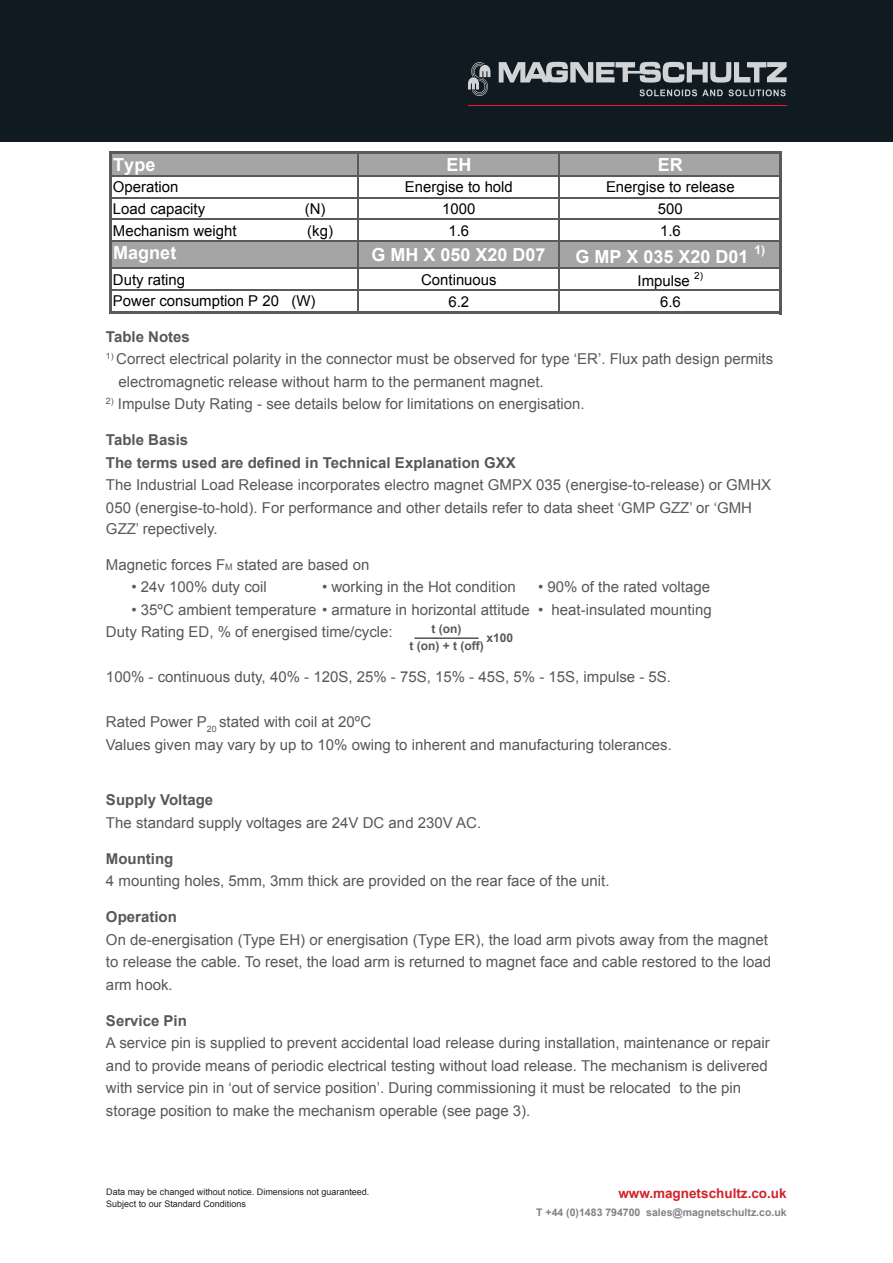
<style>
.page{position:relative;width:893px;height:1263px;background:#fff}
.page>*{position:absolute;margin:0;border:0;box-sizing:border-box;transform-origin:0 0}
.t1{font:700 18px "Arial";color:#fff}
.Bullet_data{font:15px/22.5px "Arial";color:#57585a}
.t2{font:15px "Arial";color:#000}
.Bullet_data-2{font:700 15px/22.5px "Arial";color:#57585a}
.t3{font:700 13.5px "Arial";color:#d1232a}
.t4{font:700 12px "Arial";color:#57585a}
.t5{font:700 12px "Arial";color:#fff}
.t6{font:700 10.5px "Arial";color:#808285}
.t7{font:9.9px "Arial";color:#000}
.t8{font:9px/12px "Arial";color:#231f20}
.s1{font-size:9px}
</style>
<div class="page">
<div style="left:0;top:0;width:893px;height:141px;background:#101a21"></div>
<hr style="left:468px;top:105px;width:319px;height:1px;background:#ed1c24">
<svg style="left:639px;top:89px;width:147px;height:7px"></svg>
<svg style="left:499px;top:61px;width:288px;height:22px"></svg>
<svg style="left:468px;top:62px;width:22px;height:34px"></svg>
<div style="left:111px;top:154px;width:670px;height:22px;background:#a5a5a5"></div>
<div style="left:111px;top:241px;width:670px;height:27px;background:#a5a5a5"></div>
<hr style="left:109px;top:151px;width:3px;height:163px;background:#5a5a5a">
<hr style="left:357px;top:154px;width:1px;height:157px;background:#5a5a5a">
<hr style="left:558px;top:154px;width:1px;height:157px;background:#5a5a5a">
<hr style="left:779px;top:154px;width:3px;height:160px;background:#5a5a5a">
<hr style="left:112px;top:151px;width:670px;height:3px;background:#5a5a5a">
<hr style="left:112px;top:175px;width:667px;height:1px;background:#5a5a5a">
<hr style="left:112px;top:197px;width:667px;height:1px;background:#5a5a5a">
<hr style="left:112px;top:219px;width:667px;height:1px;background:#5a5a5a">
<hr style="left:112px;top:240px;width:667px;height:2px;background:#5a5a5a">
<hr style="left:112px;top:268px;width:667px;height:1px;background:#5a5a5a">
<hr style="left:112px;top:289px;width:667px;height:2px;background:#5a5a5a">
<hr style="left:112px;top:311px;width:670px;height:3px;background:#5a5a5a">
<p class="t1" style="left:113px;top:153px;width:44px">Type</p>
<p class="t1" style="left:446px;top:153px;width:27px">EH</p>
<p class="t1" style="left:658px;top:153px;width:27px">ER</p>
<p class="t2" style="left:113px;top:177px;width:67px">Operation</p>
<p class="t2" style="left:405px;top:177px;width:109px">Energise to hold</p>
<p class="t2" style="left:606px;top:177px;width:130px">Energise to release</p>
<p class="t2" style="left:113px;top:199px;width:94px">Load capacity</p>
<p class="t2" style="left:305px;top:199px;width:22px">(N)</p>
<p class="t2" style="left:442px;top:199px;width:35px">1000</p>
<p class="t2" style="left:658px;top:199px;width:26px">500</p>
<p class="t2" style="left:113px;top:221px;width:125px">Mechanism weight</p>
<p class="t2" style="left:307px;top:221px;width:27px">(kg)</p>
<p class="t2" style="left:448px;top:220px;width:22px">1.6</p>
<p class="t2" style="left:660px;top:220px;width:22px">1.6</p>
<p class="t1" style="left:113px;top:241px;width:65px">Magnet</p>
<p class="t1" style="left:371px;top:243px;width:176px">G MH X 050 X20 D07</p>
<p class="t1" style="left:575px;top:245px;width:175px">G MP X 035 X20 D01</p>
<p class="t5" style="left:754px;top:242px;width:12px">1)</p>
<p class="t2" style="left:113px;top:270px;width:74px">Duty rating</p>
<p class="t2" style="left:421px;top:269px;width:77px">Continuous</p>
<p class="t2" style="left:637px;top:271px;width:54px">Impulse</p>
<p class="t7" style="left:694px;top:269px;width:10px">2)</p>
<p class="t2" style="left:113px;top:291px;width:204px">Power consumption P 20 (W)</p>
<p class="t2" style="left:448px;top:292px;width:22px">6.2</p>
<p class="t2" style="left:660px;top:292px;width:22px">6.6</p>
<p class="Bullet_data-2" style="left:106px;top:325px;width:85px">Table Notes</p>
<p class="Bullet_data" style="left:118px;top:348px;width:656px;text-indent:-13px"><sup>1)</sup> Correct electrical polarity in the connector must be observed for type ‘ER’. Flux path design permits electromagnetic release without harm to the permanent magnet.</p>
<p class="Bullet_data" style="left:106px;top:393px;width:480px"><sup>2)</sup> Impulse Duty Rating - see details below for limitations on energisation.</p>
<p class="Bullet_data-2" style="left:106px;top:429px;width:411px">Table Basis<br>The terms used are defined in Technical Explanation GXX</p>
<p class="Bullet_data" style="left:106px;top:474px;width:667px">The Industrial Load Release incorporates electro magnet GMPX 035 (energise-to-release) or GMHX<br>050 (energise-to-hold). For performance and other details refer to data sheet ‘GMP GZZ’ or ‘GMH</p>
<p class="Bullet_data" style="left:106px;top:517px;width:113px">GZZ’ repectively.</p>
<p class="Bullet_data" style="left:106px;top:553px;width:265px">Magnetic forces F<span class="s1">M</span> stated are based on</p>
<p class="Bullet_data" style="left:131px;top:576px;width:137px">• 24v 100% duty coil</p>
<p class="Bullet_data" style="left:322px;top:576px;width:195px">• working in the Hot condition</p>
<p class="Bullet_data" style="left:538px;top:576px;width:174px">• 90% of the rated voltage</p>
<p class="Bullet_data" style="left:131px;top:598px;width:582px">• 35ºC ambient temperature • armature in horizontal attitude • heat-insulated mounting</p>
<p class="Bullet_data" style="left:106px;top:621px;width:288px">Duty Rating ED, % of energised time/cycle:</p>
<p class="Bullet_data" style="left:106px;top:666px;width:567px">100% - continuous duty, 40% - 120S, 25% - 75S, 15% - 45S, 5% - 15S, impulse - 5S.</p>
<p class="Bullet_data" style="left:106px;top:711px;width:567px">Rated Power P<sub>20</sub> stated with coil at 20ºC<br>Values given may vary by up to 10% owing to inherent and manufacturing tolerances.</p>
<p class="t4" style="left:431px;top:621px;width:31px">t (on)</p>
<p class="t4" style="left:487px;top:630px;width:28px">x100</p>
<p class="t4" style="left:409px;top:638px;width:76px">t (on) + t (off)</p>
<p class="Bullet_data-2" style="left:106px;top:789px;width:109px">Supply Voltage</p>
<p class="Bullet_data" style="left:106px;top:811px;width:377px">The standard supply voltages are 24V DC and 230V AC.</p>
<p class="Bullet_data-2" style="left:106px;top:847px;width:69px">Mounting</p>
<p class="Bullet_data" style="left:106px;top:870px;width:505px">4 mounting holes, 5mm, 3mm thick are provided on the rear face of the unit.</p>
<p class="Bullet_data-2" style="left:106px;top:906px;width:72px">Operation</p>
<p class="Bullet_data" style="left:106px;top:928px;width:667px">On de-energisation (Type EH) or energisation (Type ER), the load arm pivots away from the magnet to release the cable. To reset, the load arm is returned to magnet face and cable restored to the load arm hook.</p>
<p class="Bullet_data-2" style="left:106px;top:1009px;width:82px">Service Pin</p>
<p class="Bullet_data" style="left:106px;top:1032px;width:665px">A service pin is supplied to prevent accidental load release during installation, maintenance or repair and to provide means of periodic electrical testing without load release. The mechanism is delivered with service pin in ‘out of service position’. During commissioning it must be relocated to the pin storage position to make the mechanism operable (see page 3).</p>
<p class="t8" style="left:106px;top:1186px;width:265px">Data may be changed without notice. Dimensions not guaranteed.<br>Subject to our Standard Conditions</p>
<p class="t3" style="left:618px;top:1185px;width:170px">www.magnetschultz.co.uk</p>
<p class="t6" style="left:536px;top:1206px;width:252px">T +44 (0)1483 794700 sales@magnetschultz.co.uk</p>
</div>
